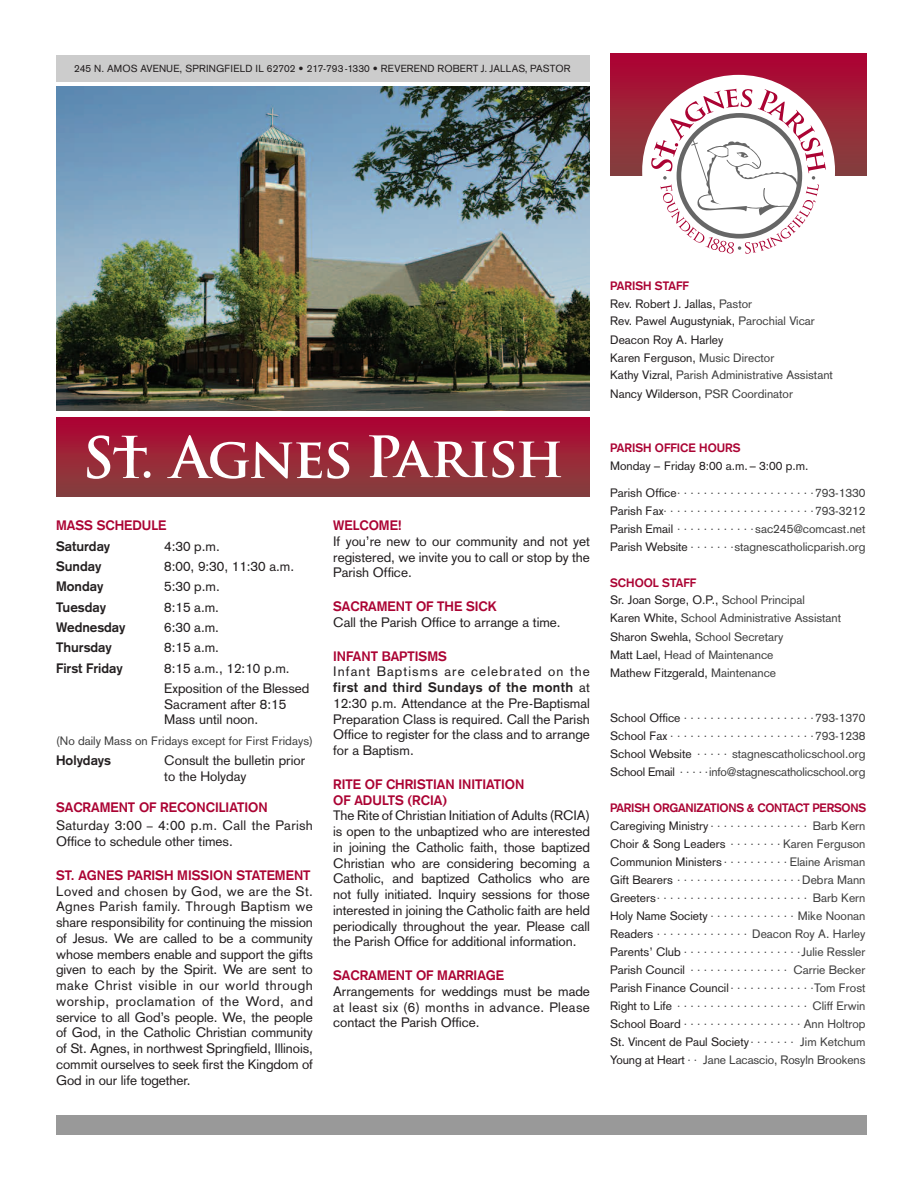
<style>
.page{position:relative;width:918px;height:1188px;background:#fff}
.page>*{position:absolute;margin:0;border:0;box-sizing:border-box;transform-origin:0 0}
.t1{font:13.5px/15.8px "Akzidenz Grotesk";color:#231f20;text-align:justify}
.t2{font:700 13.5px/15.8px "Akzidenz Grotesk";color:#ab0333}
.t3{font:700 13.5px "Akzidenz Grotesk";color:#231f20}
.t4{font:13.5px/18px "Akzidenz Grotesk";letter-spacing:.02em;color:#231f20}
.t5{font:12px/18px "Akzidenz Grotesk";color:#404040;text-align:justify}
.t6{font:12px/18px "Akzidenz Grotesk";color:#231f20}
.t7{font:700 12px "Akzidenz Grotesk";color:#ab0333}
.t8{font:10.2px "Akzidenz Grotesk";letter-spacing:.01em;color:#231f20}
.s1{font-weight:700;color:#ab0333}
.s2{font-size:12px}
.s3{font-weight:700}
.s4{color:#404040}
.s5{color:#231f20}
</style>
<div class="page">
<div style="left:610px;top:53px;width:256px;height:123px;background:linear-gradient(to bottom,#af0231,#864942)"></div>
<img style="left:56px;top:87px;width:533px;height:324px">
<div style="left:56px;top:418px;width:533px;height:79px;background:linear-gradient(to bottom,#b00332,#84453e)"></div>
<div style="left:641px;top:75px;width:193px;height:193px;background:#fff;border-radius:50%"></div>
<svg style="left:651px;top:89px;width:174px;height:165px"></svg>
<div style="left:57px;top:55px;width:532px;height:27px;background:#ccc"></div>
<div style="left:144px;top:471px;width:6px;height:7px;background:#fff;border-radius:50%"></div>
<svg style="left:167px;top:435px;width:182px;height:44px"></svg>
<svg style="left:369px;top:435px;width:192px;height:43px"></svg>
<svg style="left:87px;top:435px;width:60px;height:44px"></svg>
<div style="left:56px;top:1115px;width:810px;height:19px;background:#999"></div>
<p class="t8" style="left:74px;top:65px;width:497px">245 N. AMOS AVENUE, SPRINGFIELD IL 62702 • 217-793-1330 • REVEREND ROBERT J. JALLAS, PASTOR</p>
<p class="t2" style="left:56px;top:519px;width:112px">MASS SCHEDULE</p>
<p class="t3" style="left:56px;top:541px;width:55px">Saturday</p>
<p class="t1" style="left:164px;top:539px;width:57px">4:30 p.m.</p>
<p class="t3" style="left:56px;top:561px;width:47px">Sunday</p>
<p class="t1" style="left:164px;top:560px;width:131px">8:00, 9:30, 11:30 a.m.</p>
<p class="t3" style="left:56px;top:582px;width:49px">Monday</p>
<p class="t1" style="left:164px;top:580px;width:57px">5:30 p.m.</p>
<p class="t3" style="left:56px;top:602px;width:51px">Tuesday</p>
<p class="t1" style="left:164px;top:600px;width:56px">8:15 a.m.</p>
<p class="t3" style="left:56px;top:622px;width:71px">Wednesday</p>
<p class="t1" style="left:164px;top:621px;width:56px">6:30 a.m.</p>
<p class="t3" style="left:56px;top:643px;width:57px">Thursday</p>
<p class="t1" style="left:164px;top:641px;width:56px">8:15 a.m.</p>
<p class="t3" style="left:56px;top:663px;width:68px">First Friday</p>
<p class="t1" style="left:164px;top:659px;width:147px;line-height:20.4px">8:15 a.m., 12:10 p.m.<br>Exposition of the Blessed</p>
<p class="t1" style="left:164px;top:698px;width:123px">Sacrament after 8:15<br>Mass until noon.</p>
<p class="t5" style="left:56px;top:733px;width:258px">(No daily Mass on Fridays except for First Fridays)</p>
<p class="t3" style="left:56px;top:755px;width:56px">Holydays</p>
<p class="t1" style="left:164px;top:754px;width:142px">Consult the bulletin prior to the Holyday</p>
<p class="t4" style="left:56px;top:800px;width:258px"><span class="s1">SACRAMENT OF RECONCILIATION<br></span>Saturday 3:00 <span class="s2">–</span> 4:00 p.m. Call the Parish</p>
<p class="t1" style="left:56px;top:835px;width:178px">Office to schedule other times.</p>
<p class="t2" style="left:56px;top:868px;width:256px">ST. AGNES PARISH MISSION STATEMENT</p>
<p class="t1" style="left:56px;top:884px;width:258px">Loved and chosen by God, we are the St.<br>Agnes Parish family. Through Baptism we share responsibility for continuing the mission of Jesus. We are called to be a community whose members enable and support the gifts given to each by the Spirit. We are sent to make Christ visible in our world through worship, proclamation of the Word, and service to all God’s people. We, the people of God, in the Catholic Christian community of St. Agnes, in northwest Springfield, Illinois, commit ourselves to seek first the Kingdom of God in our life together.</p>
<p class="t2" style="left:333px;top:519px;width:70px">WELCOME!</p>
<p class="t1" style="left:333px;top:535px;width:258px">If you’re new to our community and not yet registered, we invite you to call or stop by the Parish Office.</p>
<p class="t2" style="left:333px;top:600px;width:165px">SACRAMENT OF THE SICK</p>
<p class="t1" style="left:333px;top:616px;width:229px">Call the Parish Office to arrange a time.</p>
<p class="t2" style="left:333px;top:649px;width:115px">INFANT BAPTISMS</p>
<p class="t1" style="left:333px;top:665px;width:258px">Infant Baptisms are celebrated on the <span class="s3">first and third Sundays of the month</span> at 12:30 p.m. Attendance at the Pre-Baptismal Preparation Class is required. Call the Parish Office to register for the class and to arrange for a Baptism.</p>
<p class="t2" style="left:333px;top:777px;width:193px">RITE OF CHRISTIAN INITIATION<br>OF ADULTS (RCIA)</p>
<p class="t1" style="left:333px;top:809px;width:258px">The Rite of Christian Initiation of Adults (RCIA) is open to the unbaptized who are interested in joining the Catholic faith, those baptized Christian who are considering becoming a Catholic, and baptized Catholics who are not fully initiated. Inquiry sessions for those interested in joining the Catholic faith are held periodically throughout the year. Please call the Parish Office for additional information.</p>
<p class="t2" style="left:333px;top:969px;width:172px">SACRAMENT OF MARRIAGE</p>
<p class="t1" style="left:333px;top:985px;width:258px">Arrangements for weddings must be made at least six (6) months in advance. Please contact the Parish Office.</p>
<p class="t6" style="left:610px;top:278px;width:224px"><span class="s1">PARISH STAFF<br></span>Rev. Robert J. Jallas, <span class="s4">Pastor<br></span>Rev. Pawel Augustyniak, <span class="s4">Parochial Vicar<br></span>Deacon Roy A. Harley<br>Karen Ferguson, <span class="s4">Music Director<br></span>Kathy Vizral, <span class="s4">Parish Administrative Assistant<br></span>Nancy Wilderson, <span class="s4">PSR Coordinator</span></p>
<p class="t7" style="left:610px;top:443px;width:132px">PARISH OFFICE HOURS</p>
<p class="t6" style="left:610px;top:458px;width:200px">Monday – Friday 8:00 a.m. – 3:00 p.m.</p>
<p class="t5" style="left:610px;top:485px;width:256px"><span class="s5">Parish Office</span> ·····················793-1330<br><span class="s5">Parish Fax</span> ·······················793-3212<br><span class="s5">Parish Email</span> · · · · · · · · · · · ·sac245@comcast.net <span class="s5">Parish Website</span> · · · · · · ·stagnescatholicparish.org</p>
<p class="t5" style="left:610px;top:575px;width:232px;text-align:left"><span class="s1">SCHOOL STAFF<br></span><span class="s5">Sr. Joan Sorge, O.P.,</span> School Principal<br><span class="s5">Karen White,</span> School Administrative Assistant<br><span class="s5">Sharon Swehla,</span> School Secretary<br><span class="s5">Matt Lael,</span> Head of Maintenance<br><span class="s5">Mathew Fitzgerald,</span> Maintenance</p>
<p class="t5" style="left:610px;top:710px;width:256px"><span class="s5">School Office</span> ····················793-1370<br><span class="s5">School Fax</span> ······················793-1238<br><span class="s5">School Website</span> · · · · · stagnescatholicschool.org <span class="s5">School Email</span> · · · · ·info@stagnescatholicschool.org</p>
<p class="t5" style="left:610px;top:800px;width:257px"><span class="s1">PARISH ORGANIZATIONS &amp; CONTACT PERSONS </span><span class="s5">Caregiving Ministry</span> · · · · · · · · · · · · · · · Barb Kern <span class="s5">Choir &amp; Song Leaders</span> · · · · · · · · Karen Ferguson <span class="s5">Communion Ministers</span> · · · · · · · · · · Elaine Arisman <span class="s5">Gift Bearers</span> ···················Debra Mann <span class="s5">Greeters</span> ······················· Barb Kern <span class="s5">Holy Name Society</span> · · · · · · · · · · · · · Mike Noonan <span class="s5">Readers</span> · · · · · · · · · · · · · · Deacon Roy A. Harley <span class="s5">Parents’ Club</span> · · · · · · · · · · · · · · · · · ·Julie Ressler <span class="s5">Parish Council</span> · · · · · · · · · · · · · · · Carrie Becker <span class="s5">Parish Finance Council</span> · · · · · · · · · · · · ·Tom Frost <span class="s5">Right to Life</span> ···················· Cliff Erwin <span class="s5">School Board</span> ··················Ann Holtrop <span class="s5">St. Vincent de Paul Society</span> · · · · · · · Jim Ketchum <span class="s5">Young at Heart</span> · · Jane Lacascio, Rosyln Brookens</p>
</div>
